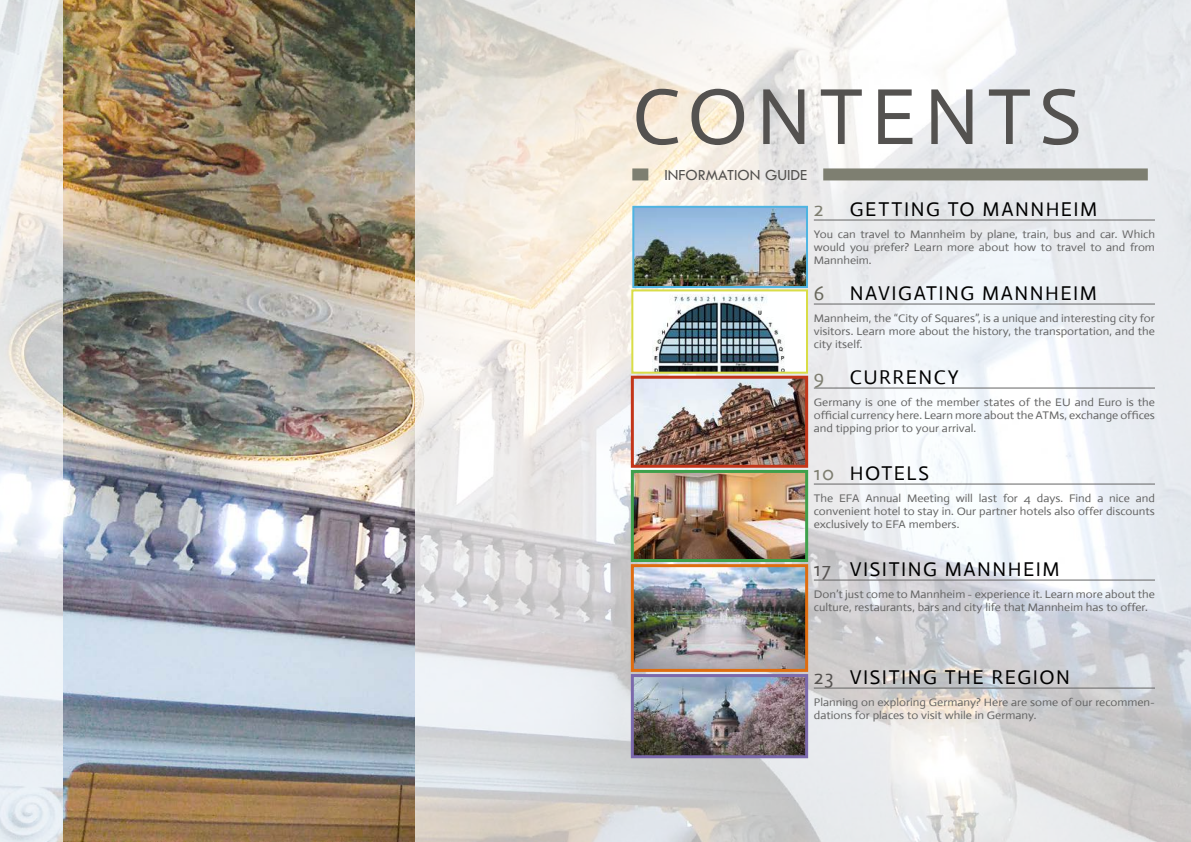
<style>
.page{position:relative;width:1191px;height:842px;background:#fff}
.page>*{position:absolute;margin:0;border:0;box-sizing:border-box;transform-origin:0 0}
.t1{font:80px "Actor";letter-spacing:.1em;color:#545250}
.t2{font:20px "Actor";letter-spacing:.075em;color:#000}
.t3{font:20px "Actor";color:#7e7e70}
.t4{font:20px "Actor";color:#69685c}
.t5{font:16px "Tw Cen";color:#545250}
.t6{font:11px/13px "Actor";color:#646464;text-align:justify;scale:1.1 1}
.s1{color:#7e7e70}
.s2{color:#555250}
</style>
<div class="page">
<img style="left:0;top:0;width:1191px;height:842px">
<img style="left:64px;top:1px;width:350px;height:840px">
<hr style="left:814px;top:219px;width:341px;height:1px;background:#646464">
<hr style="left:814px;top:303px;width:341px;height:1px;background:#646464">
<hr style="left:814px;top:387px;width:341px;height:1px;background:#646464">
<hr style="left:814px;top:483px;width:341px;height:1px;background:#646464">
<hr style="left:814px;top:579px;width:341px;height:1px;background:#646464">
<hr style="left:814px;top:687px;width:341px;height:1px;background:#646464">
<div style="left:632px;top:168px;width:16px;height:12px;background:#7e7f71"></div>
<div style="left:823px;top:168px;width:324px;height:12px;background:#7e7f71"></div>
<img style="left:635px;top:209px;width:170px;height:76px">
<div style="left:632px;top:206px;width:176px;height:82px;border:2px solid #4eb4e1"></div>
<div style="left:632px;top:290px;width:175px;height:83px;background:#fff"></div>
<img style="left:652px;top:294px;width:133px;height:77px">
<div style="left:631px;top:289px;width:177px;height:85px;border:2px solid #d9dd46"></div>
<img style="left:635px;top:380px;width:169px;height:84px">
<div style="left:631px;top:376px;width:177px;height:92px;border:3px solid #c3361a"></div>
<img style="left:635px;top:474px;width:169px;height:84px">
<div style="left:631px;top:470px;width:177px;height:92px;border:3px solid #3fa04c"></div>
<img style="left:635px;top:568px;width:169px;height:100px">
<div style="left:631px;top:564px;width:177px;height:108px;border:3px solid #df6d0f"></div>
<img style="left:635px;top:678px;width:169px;height:76px">
<div style="left:631px;top:674px;width:177px;height:84px;border:3px solid #7b69ac"></div>
<h1 class="t1" style="left:632px;top:69px;width:450px">CONTENTS</h1>
<h3 class="t5" style="left:664px;top:165px;width:144px">INFORMATION GUIDE</h3>
<h2 class="t3" style="left:814px;top:197px;width:11px">2</h2>
<h2 class="t2" style="left:850px;top:197px;width:249px">GETTING TO MANNHEIM</h2>
<p class="t6" style="left:814px;top:227px;width:312px">You can travel to Mannheim by plane, train, bus and car. Which would you prefer? Learn more about how to travel to and from Mannheim.</p>
<h2 class="t4" style="left:814px;top:281px;width:12px">6</h2>
<h2 class="t2" style="left:850px;top:281px;width:248px">NAVIGATING MANNHEIM</h2>
<p class="t6" style="left:814px;top:311px;width:312px">Mannheim, the “City of Squares”, is a unique and interesting city for visitors. Learn more about the history, the transportation, and the city itself.</p>
<h2 class="t3" style="left:814px;top:365px;width:12px">9</h2>
<h2 class="t2" style="left:850px;top:365px;width:110px">CURRENCY</h2>
<p class="t6" style="left:814px;top:395px;width:312px">Germany is one of the member states of the EU and Euro is the official currency here. Learn more about the ATMs, exchange offices and tipping prior to your arrival.</p>
<h2 class="t2" style="left:814px;top:461px;width:117px"><span class="s1">10</span> HOTELS</h2>
<p class="t6" style="left:814px;top:491px;width:312px">The EFA Annual Meeting will last for 4 days. Find a nice and convenient hotel to stay in. Our partner hotels also offer discounts exclusively to EFA members.</p>
<h2 class="t2" style="left:814px;top:557px;width:247px"><span class="s2">17</span> VISITING MANNHEIM</h2>
<p class="t6" style="left:814px;top:587px;width:312px">Don’t just come to Mannheim - experience it. Learn more about the culture, restaurants, bars and city life that Mannheim has to offer.</p>
<h2 class="t2" style="left:814px;top:665px;width:258px"><span class="s2">23</span> VISITING THE REGION</h2>
<p class="t6" style="left:814px;top:695px;width:312px">Planning on exploring Germany? Here are some of our recommen&shy;dations for places to visit while in Germany.</p>
</div>
